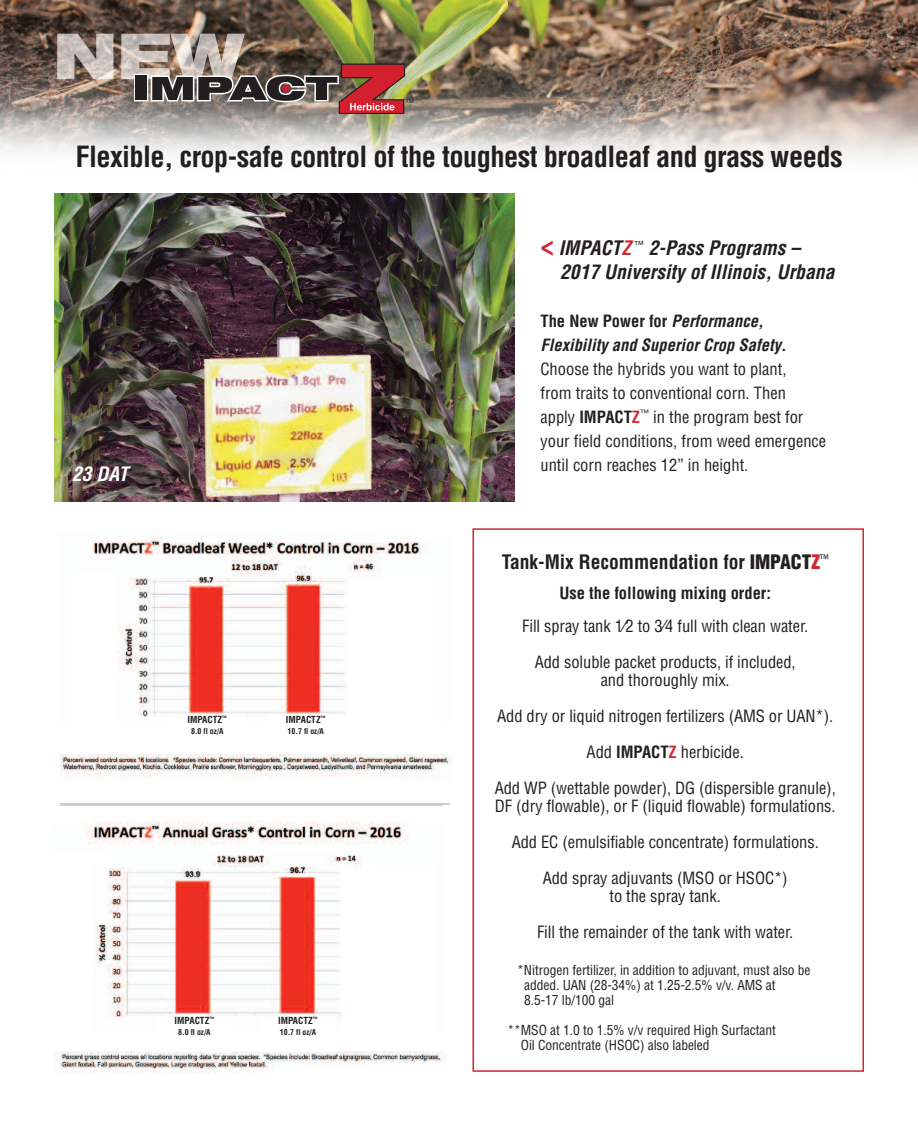
<style>
.page{position:relative;width:918px;height:1134px;background:#fff}
.page>*{position:absolute;margin:0;border:0;box-sizing:border-box;transform-origin:0 0}
.t1{font:700 condensed 28.5px "Helvetica";letter-spacing:-.02em;color:#231f20}
.t2{font:italic 700 condensed 19.5px/24px "Helvetica";letter-spacing:.005em;color:#231f20}
.t3{font:700 condensed 19.5px "Helvetica";color:#231f20}
.t4{font:italic 700 condensed 19.5px "Helvetica";color:#fff}
.t5{font:condensed 16.5px/36px "Helvetica";letter-spacing:-.005em;color:#231f20;text-align:center}
.t6{font:700 condensed 16.5px "Helvetica";color:#231f20}
.t7{font:condensed 13.5px/15px "Helvetica";letter-spacing:-.005em;color:#231f20}
.t8{font:700 condensed 9.45px "Helvetica";color:#231f20}
.t9{font:700 condensed 7.95px "Helvetica";color:#231f20}
.t10{font:5.55px "Helvetica";color:#231f20}
.s1{font-style:normal;font-size:27px;color:#ce2833}
.s2{color:#ce2833}
.s3{font-weight:700}
.s4{font-weight:700;font-style:italic}
.s5{font-weight:700;color:#ce2833}
.s6{font-weight:900}
.s7{font-weight:900;color:#ce2833}
</style>
<div class="page">
<div style="left:472px;top:528px;width:392px;height:544px;border:2px solid #ce2833"></div>
<img style="left:93px;top:533px;width:335px;height:184px">
<img style="left:0;top:0;width:918px;height:197px">
<img style="left:57px;top:34px;width:188px;height:45px">
<img style="left:54px;top:194px;width:460px;height:307px">
<div style="left:134px;top:74px;width:14px;height:28px;border:3px solid #fefefe"></div>
<div style="left:136px;top:75px;width:11px;height:25px;background:#231f20"></div>
<img style="left:149px;top:64px;width:256px;height:51px">
<img style="left:60px;top:803px;width:382px;height:215px">
<img style="left:55px;top:1051px;width:392px;height:21px">
<div style="left:156px;top:1017px;width:76px;height:35px;background:#fff"></div>
<div style="left:260px;top:1017px;width:76px;height:35px;background:#fff"></div>
<div style="left:169px;top:716px;width:76px;height:40px;background:#fff"></div>
<div style="left:268px;top:716px;width:76px;height:34px;background:#fff"></div>
<img style="left:60px;top:754px;width:392px;height:24px">
<img style="left:61px;top:804px;width:381px;height:1px">
<p class="t10" style="left:406px;top:99px;width:9px">TM</p>
<h1 class="t1" style="left:75px;top:141px;width:769px">Flexible, crop-safe control of the toughest broadleaf and grass weeds</h1>
<p class="t4" style="left:72px;top:462px;width:57px">23 DAT</p>
<p class="t8" style="left:187px;top:714px;width:41px">IMPACTZ<sup>™</sup></p>
<p class="t9" style="left:191px;top:726px;width:34px">8.0 fl oz/A</p>
<p class="t8" style="left:286px;top:714px;width:41px">IMPACTZ<sup>™</sup></p>
<p class="t9" style="left:288px;top:726px;width:38px">10.7 fl oz/A</p>
<p class="t8" style="left:175px;top:1015px;width:41px">IMPACTZ<sup>™</sup></p>
<p class="t9" style="left:178px;top:1028px;width:34px">8.0 fl oz/A</p>
<p class="t8" style="left:278px;top:1015px;width:41px">IMPACTZ<sup>™</sup></p>
<p class="t9" style="left:280px;top:1028px;width:38px">10.7 fl oz/A</p>
<p class="t2" style="left:560px;top:236px;width:276px;text-indent:-20px"><span class="s1">&lt;</span> IMPACT<span class="s2">Z</span> <sup>™</sup> 2-Pass Programs –<br>2017 University of Illinois, Urbana</p>
<p class="t5" style="left:540px;top:309px;width:287px;line-height:24px;text-align:left"><span class="s3">The New Power for</span> <span class="s4">Performance, Flexibility and Superior Crop Safety</span><span class="s3">.<br></span>Choose the hybrids you want to plant,<br>from traits to conventional corn. Then<br>apply <span class="s3">IMPACT</span><span class="s5">Z</span><sup>™</sup> in the program best for your field conditions, from weed emergence until corn reaches 12” in height.</p>
<p class="t3" style="left:502px;top:551px;width:328px">Tank-Mix Recommendation for <span class="s6">IMPACT</span><span class="s7">Z</span><sup>™</sup></p>
<p class="t6" style="left:559px;top:584px;width:213px">Use the following mixing order:</p>
<p class="t5" style="left:522px;top:608px;width:288px">Fill spray tank 1⁄2 to 3⁄4 full with clean water.<br>Add soluble packet products, if included,</p>
<p class="t5" style="left:495px;top:662px;width:343px">and thoroughly mix.<br>Add dry or liquid nitrogen fertilizers (AMS or UAN*).<br>Add <span class="s3">IMPACT</span><span class="s5">Z</span> herbicide.<br>Add WP (wettable powder), DG (dispersible granule),</p>
<p class="t5" style="left:495px;top:788px;width:342px">DF (dry flowable), or F (liquid flowable) formulations.<br>Add EC (emulsifiable concentrate) formulations.<br>Add spray adjuvants (MSO or HSOC*)</p>
<p class="t5" style="left:537px;top:878px;width:258px">to the spray tank.<br>Fill the remainder of the tank with water.</p>
<p class="t7" style="left:524px;top:962px;width:288px;text-indent:-7px">*Nitrogen fertilizer, in addition to adjuvant, must also be added. UAN (28-34%) at 1.25-2.5% v/v. AMS at<br>8.5-17 lb/100 gal</p>
<p class="t7" style="left:521px;top:1022px;width:256px;text-indent:-14px">**MSO at 1.0 to 1.5% v/v required High Surfactant<br>Oil Concentrate (HSOC) also labeled</p>
</div>
